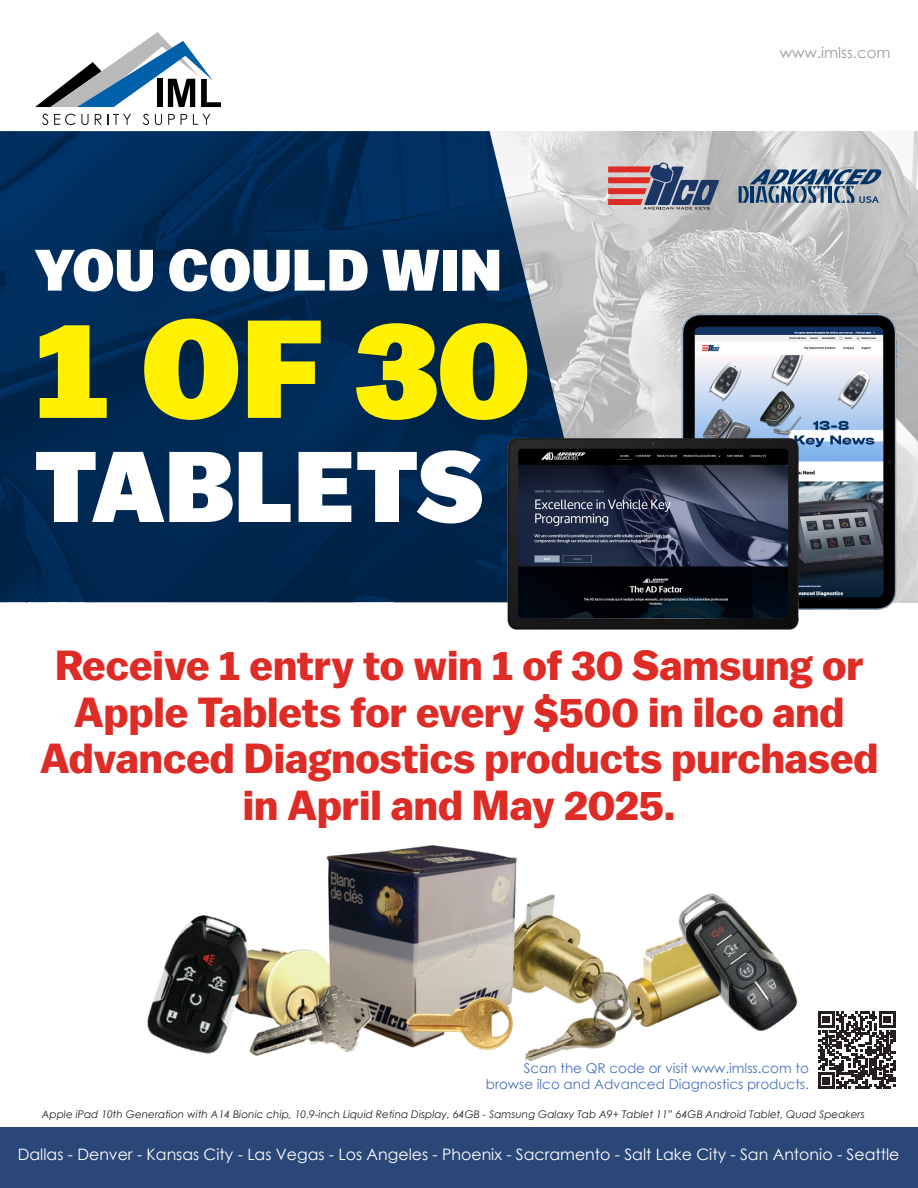
<style>
.page{position:relative;width:918px;height:1188px;background:#fff}
.page>*{position:absolute;margin:0;border:0;box-sizing:border-box;transform-origin:0 0}
.t1{font:900 139.05px "Balto";color:#fff101}
.t2{font:900 100.05px "Balto";color:#fff}
.t3{font:900 58.35px "Balto";color:#fff}
.t4{font:700 42px/46.5px "Balto";color:#dd2b26;text-align:center}
.t5{font:15.75px "Century Gothic";color:#fff}
.t6{font:15px "Century Gothic";color:#9b9da0}
.t7{font:13.5px/16.2px "Century Gothic";color:#4772b9;text-align:right}
.t8{font:italic 10.5px "Century Gothic";color:#231f20}
</style>
<div class="page">
<img style="left:147px;top:845px;width:651px;height:216px">
<div style="left:0;top:1127px;width:918px;height:61px;background:#2a4778"></div>
<svg style="left:42px;top:114px;width:6px;height:11px"></svg>
<svg style="left:54px;top:114px;width:35px;height:11px"></svg>
<svg style="left:95px;top:114px;width:36px;height:11px"></svg>
<svg style="left:143px;top:114px;width:6px;height:11px"></svg>
<svg style="left:155px;top:114px;width:7px;height:11px"></svg>
<svg style="left:168px;top:114px;width:7px;height:11px"></svg>
<svg style="left:181px;top:114px;width:6px;height:11px"></svg>
<svg style="left:193px;top:114px;width:17px;height:11px"></svg>
<svg style="left:35px;top:32px;width:186px;height:75px"></svg>
<img style="left:604px;top:131px;width:314px;height:471px">
<svg style="left:0;top:131px;width:604px;height:471px;background:#12375d"></svg>
<svg style="left:739px;top:169px;width:143px;height:34px;background:#71879e"></svg>
<svg style="left:608px;top:162px;width:111px;height:48px;background:#937e8c"></svg>
<svg style="left:818px;top:1011px;width:77px;height:78px"></svg>
<img style="left:678px;top:314px;width:218px;height:296px">
<img style="left:505px;top:435px;width:296px;height:195px">
<h3 class="t3" style="left:34px;top:235px;width:469px">YOU COULD WIN</h3>
<h1 class="t1" style="left:34px;top:286px;width:497px">1 OF 30</h1>
<h2 class="t2" style="left:34px;top:427px;width:453px">TABLETS</h2>
<h3 class="t6" style="left:780px;top:42px;width:113px">www.imlss.com</h3>
<h3 class="t4" style="left:40px;top:642px;width:840px">Receive 1 entry to win 1 of 30 Samsung or Apple Tablets for every $500 in ilco and Advanced Diagnostics products purchased in April and May 2025.</h3>
<p class="t7" style="left:486px;top:1060px;width:325px">Scan the QR code or visit www.imlss.com to browse ilco and Advanced Diagnostics products.</p>
<p class="t8" style="left:42px;top:1107px;width:825px">Apple iPad 10th Generation with A14 Bionic chip, 10.9-inch Liquid Retina Display, 64GB - Samsung Galaxy Tab A9+ Tablet 11” 64GB Android Tablet, Quad Speakers</p>
<h3 class="t5" style="left:18px;top:1144px;width:883px">Dallas - Denver - Kansas City - Las Vegas - Los Angeles - Phoenix - Sacramento - Salt Lake City - San Antonio - Seattle</h3>
</div>
